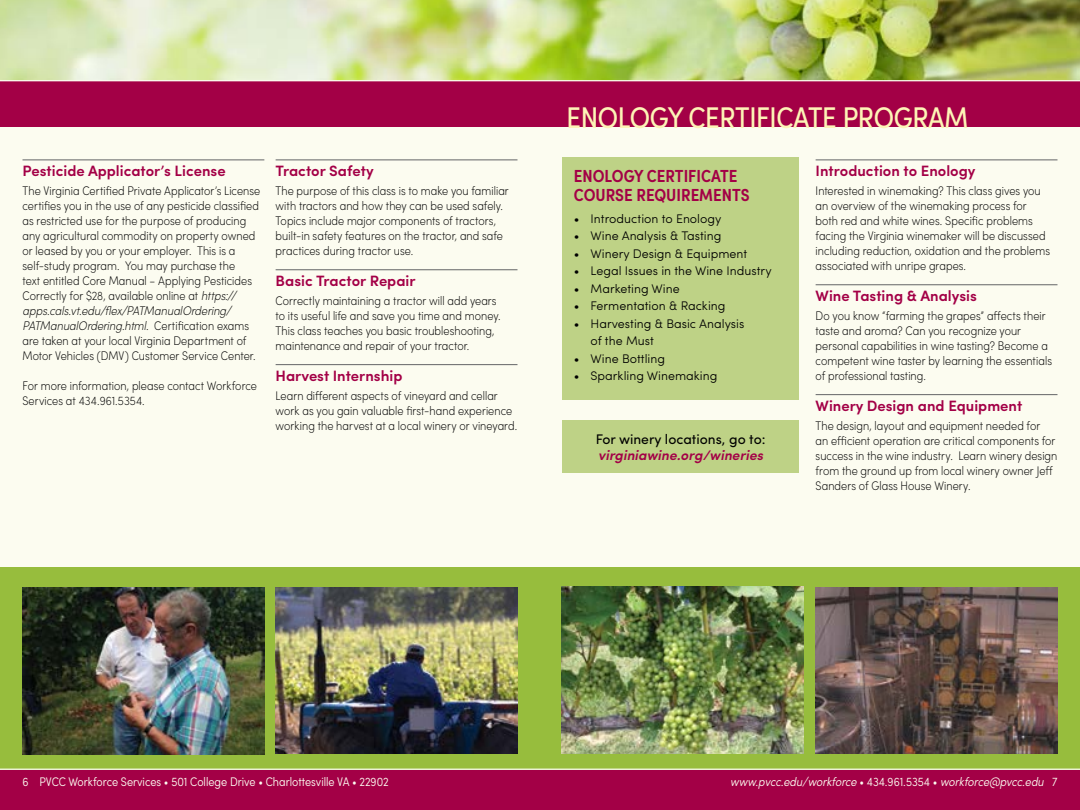
<style>
.page{position:relative;width:1080px;height:810px;background:#fff}
.page>*{position:absolute;margin:0;border:0;box-sizing:border-box;transform-origin:0 0}
.t1{font:condensed 30px "Sofia Pro";letter-spacing:-.01em;color:#fdf4b6}
.t2{font:600 condensed 17.5px/18.8px "Sofia Pro";color:#a30046}
.t3{font:600 15px "Sofia Pro";color:#a30046}
.t4{font:italic 600 14px "Sofia Pro";color:#a30046}
.t5{font:14px "Sofia Pro";color:#000}
.t6{font:200 condensed 12.5px/15px "Sofia Pro";letter-spacing:.005em;color:#000}
.t7{font:300 12.5px/17.5px "Sofia Pro";color:#000}
.t8{font:300 condensed 12.5px "Sofia Pro";color:#fcfcf0}
.t9{font:italic 300 condensed 12.5px "Sofia Pro";letter-spacing:-.005em;color:#fcfcf0}
.s1{font-style:italic}
.s2{font-style:normal}
</style>
<div class="page">
<div style="left:0;top:770px;width:1080px;height:40px;background:#a30046"></div>
<div style="left:0;top:567px;width:1080px;height:203px;background:#97bd3d"></div>
<div style="left:0;top:80px;width:1080px;height:47px;background:#a30046"></div>
<img style="left:0;top:0;width:1080px;height:80px">
<div style="left:0;top:127px;width:1080px;height:439px;background:#fcfcf0"></div>
<div style="left:562px;top:158px;width:237px;height:242px;background:#bed286"></div>
<img style="left:561px;top:587px;width:243px;height:166px">
<hr style="left:0;top:80px;width:1080px;height:1px;background:#fcfcf0">
<hr style="left:0;top:769px;width:1080px;height:1px;background:#fcfcf0">
<hr style="left:22px;top:160px;width:242px;height:1px;background:#636466">
<hr style="left:276px;top:160px;width:242px;height:1px;background:#636466">
<hr style="left:276px;top:269px;width:242px;height:1px;background:#636466">
<hr style="left:276px;top:364px;width:242px;height:1px;background:#636466">
<div style="left:562px;top:420px;width:237px;height:53px;background:#bed286"></div>
<hr style="left:816px;top:160px;width:242px;height:1px;background:#636466">
<hr style="left:816px;top:284px;width:242px;height:1px;background:#636466">
<hr style="left:816px;top:394px;width:242px;height:1px;background:#636466">
<img style="left:816px;top:587px;width:241px;height:167px">
<img style="left:276px;top:587px;width:242px;height:167px">
<img style="left:22px;top:588px;width:242px;height:166px">
<p class="t3" style="left:22px;top:160px;width:205px">Pesticide Applicator’s License</p>
<p class="t6" style="left:22px;top:183px;width:239px">The Virginia Certified Private Applicator’s License certifies you in the use of any pesticide classified as restricted use for the purpose of producing any agricultural commodity on property owned or leased by you or your employer. This is a self-study program. You may purchase the<br>text entitled Core Manual – Applying Pesticides Correctly for $28, available online at <span class="s1">https:// apps.cals.vt.edu/flex/PATManualOrdering/ PATManualOrdering.html.</span> Certification exams are taken at your local Virginia Department of Motor Vehicles (DMV) Customer Service Center.</p>
<p class="t6" style="left:22px;top:378px;width:236px">For more information, please contact Workforce<br>Services at 434.961.5354.</p>
<p class="t3" style="left:276px;top:160px;width:100px">Tractor Safety</p>
<p class="t6" style="left:276px;top:183px;width:235px">The purpose of this class is to make you familiar with tractors and how they can be used safely.<br>Topics include major components of tractors, built-in safety features on the tractor, and safe practices during tractor use.</p>
<p class="t3" style="left:276px;top:269px;width:142px">Basic Tractor Repair</p>
<p class="t6" style="left:276px;top:293px;width:227px">Correctly maintaining a tractor will add years to its useful life and save you time and money.<br>This class teaches you basic troubleshooting, maintenance and repair of your tractor.</p>
<p class="t3" style="left:276px;top:364px;width:128px">Harvest Internship</p>
<p class="t6" style="left:276px;top:388px;width:243px">Learn different aspects of vineyard and cellar work as you gain valuable first-hand experience working the harvest at a local winery or vineyard.</p>
<h1 class="t1" style="left:567px;top:98px;width:403px">ENOLOGY CERTIFICATE PROGRAM</h1>
<h2 class="t2" style="left:574px;top:166px;width:177px">ENOLOGY CERTIFICATE<br>COURSE REQUIREMENTS</h2>
<p class="t7" style="left:574px;top:209px;width:149px">• Introduction to Enology</p>
<p class="t7" style="left:574px;top:226px;width:149px">• Wine Analysis &amp; Tasting</p>
<p class="t7" style="left:574px;top:244px;width:175px">• Winery Design &amp; Equipment</p>
<p class="t7" style="left:574px;top:261px;width:199px">• Legal Issues in the Wine Industry</p>
<p class="t7" style="left:574px;top:279px;width:108px">• Marketing Wine</p>
<p class="t7" style="left:574px;top:296px;width:153px">• Fermentation &amp; Racking</p>
<p class="t7" style="left:591px;top:314px;width:155px;text-indent:-17px">• Harvesting &amp; Basic Analysis of the Must</p>
<p class="t7" style="left:574px;top:349px;width:93px">• Wine Bottling</p>
<p class="t7" style="left:574px;top:366px;width:145px">• Sparkling Winemaking</p>
<p class="t5" style="left:596px;top:428px;width:171px">For winery locations, go to:</p>
<p class="t4" style="left:598px;top:445px;width:166px">virginiawine.org/wineries</p>
<p class="t3" style="left:816px;top:160px;width:161px">Introduction to Enology</p>
<p class="t6" style="left:816px;top:183px;width:236px">Interested in winemaking? This class gives you an overview of the winemaking process for both red and white wines. Specific problems facing the Virginia winemaker will be discussed including reduction, oxidation and the problems associated with unripe grapes.</p>
<p class="t3" style="left:816px;top:284px;width:163px">Wine Tasting &amp; Analysis</p>
<p class="t6" style="left:816px;top:308px;width:238px">Do you know “farming the grapes” affects their taste and aroma? Can you recognize your personal capabilities in wine tasting? Become a competent wine taster by learning the essentials of professional tasting.</p>
<p class="t3" style="left:816px;top:394px;width:208px">Winery Design and Equipment</p>
<p class="t6" style="left:816px;top:418px;width:243px">The design, layout and equipment needed for<br>an efficient operation are critical components for success in the wine industry. Learn winery design from the ground up from local winery owner Jeff Sanders of Glass House Winery.</p>
<p class="t8" style="left:22px;top:774px;width:368px">6 PVCC Workforce Services • 501 College Drive • Charlottesville VA • 22902</p>
<p class="t9" style="left:730px;top:774px;width:329px">www.pvcc.edu/workforce <span class="s2">• 434.961.5354 •</span> workforce@pvcc.edu <span class="s2">7</span></p>
</div>
